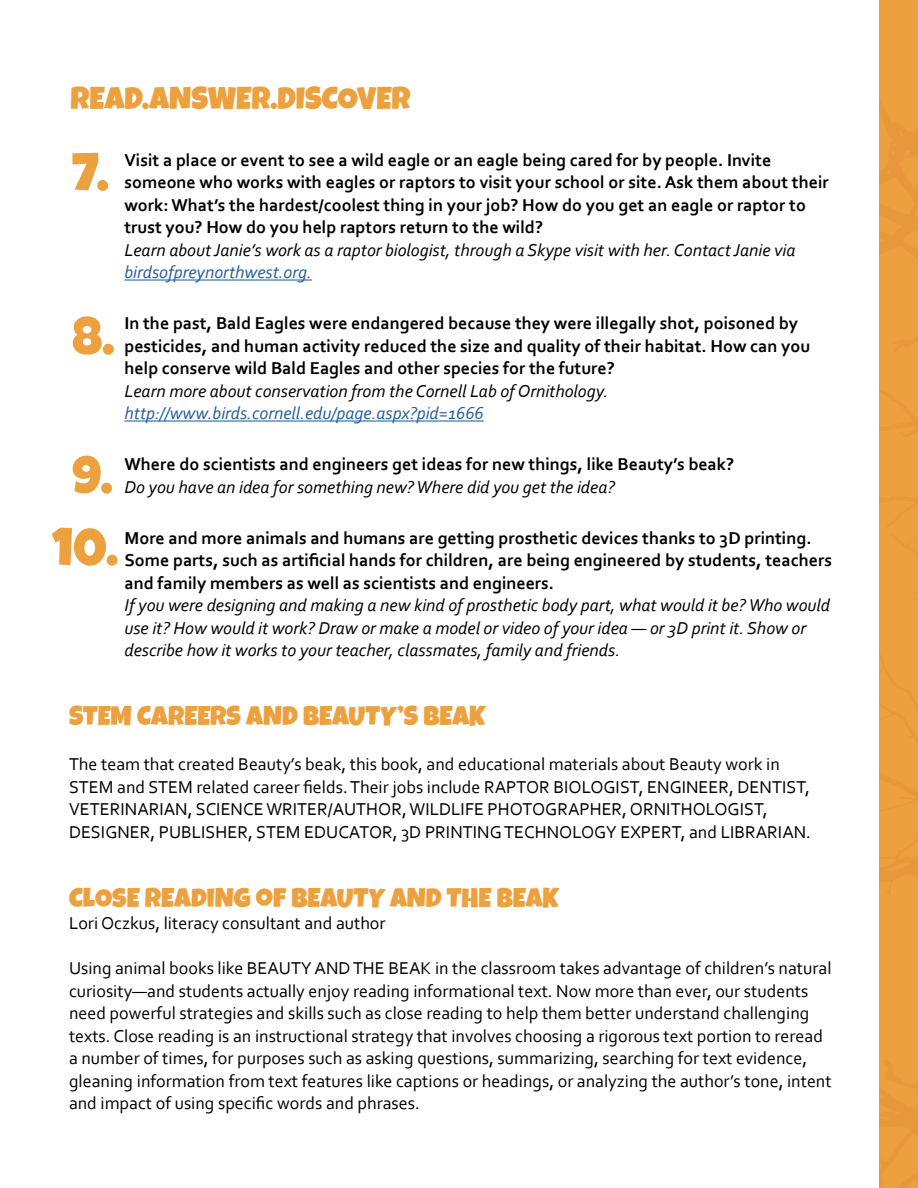
<style>
.page{position:relative;width:918px;height:1188px;background:#fff}
.page>*{position:absolute;margin:0;border:0;box-sizing:border-box;transform-origin:0 0}
.t1{font:53.25px/72px "Luckiest Guy";color:#eda03e;text-align:center}
.t2{font:31.5px "Luckiest Guy";color:#eda03e}
.t3{font:27px "Luckiest Guy";color:#eda03e}
.t4{font:18px/22.5px "Corbel";color:#000}
.t5{font:700 18px/22.5px "Corbel";color:#000}
.t6{font:italic 18px/22.5px "Corbel";color:#000}
.t7{font:italic 18px "Corbel";color:#215e9e}
</style>
<div class="page">
<hr style="left:124px;top:279px;width:188px;height:2px;background:#215e9e">
<hr style="left:124px;top:420px;width:360px;height:2px;background:#215e9e">
<svg style="left:879px;top:0;width:39px;height:1188px;background:#ec9e3d"></svg>
<h2 class="t2" style="left:70px;top:77px;width:342px">READ.ANSWER.DISCOVER</h2>
<h1 class="t1" style="left:72px;top:138px;width:38px">7.</h1>
<p class="t5" style="left:124px;top:148px;width:706px">Visit a place or event to see a wild eagle or an eagle being cared for by people. Invite someone who works with eagles or raptors to visit your school or site. Ask them about their work: What’s the hardest/coolest thing in your job? How do you get an eagle or raptor to trust you? How do you help raptors return to the wild?</p>
<p class="t6" style="left:124px;top:238px;width:673px">Learn about Janie’s work as a raptor biologist, through a Skype visit with her. Contact Janie via</p>
<p class="t7" style="left:124px;top:261px;width:189px">birdsofpreynorthwest.org.</p>
<p class="t5" style="left:124px;top:312px;width:687px">In the past, Bald Eagles were endangered because they were illegally shot, poisoned by pesticides, and human activity reduced the size and quality of their habitat. How can you help conserve wild Bald Eagles and other species for the future?</p>
<p class="t6" style="left:124px;top:379px;width:485px">Learn more about conservation from the Cornell Lab of Ornithology.</p>
<p class="t7" style="left:124px;top:402px;width:361px">http://www.birds.cornell.edu/page.aspx?pid=1666</p>
<p class="t5" style="left:124px;top:453px;width:611px">Where do scientists and engineers get ideas for new things, like Beauty’s beak?</p>
<p class="t6" style="left:124px;top:475px;width:492px">Do you have an idea for something new? Where did you get the idea?</p>
<p class="t5" style="left:124px;top:526px;width:709px">More and more animals and humans are getting prosthetic devices thanks to 3D printing.<br>Some parts, such as artificial hands for children, are being engineered by students, teachers and family members as well as scientists and engineers.</p>
<p class="t6" style="left:124px;top:594px;width:707px">If you were designing and making a new kind of prosthetic body part, what would it be? Who would use it? How would it work? Draw or make a model or video of your idea — or 3D print it. Show or describe how it works to your teacher, classmates, family and friends.</p>
<h1 class="t1" style="left:72px;top:301px;width:44px">8.</h1>
<h1 class="t1" style="left:52px;top:440px;width:67px">9.<br>10.</h1>
<h3 class="t3" style="left:69px;top:698px;width:418px">STEM CAREERS AND BEAUTY’S BEAK</h3>
<p class="t4" style="left:69px;top:753px;width:744px">The team that created Beauty’s beak, this book, and educational materials about Beauty work in STEM and STEM related career fields. Their jobs include RAPTOR BIOLOGIST, ENGINEER, DENTIST, VETERINARIAN, SCIENCE WRITER/AUTHOR, WILDLIFE PHOTOGRAPHER, ORNITHOLOGIST, DESIGNER, PUBLISHER, STEM EDUCATOR, 3D PRINTING TECHNOLOGY EXPERT, and LIBRARIAN.</p>
<h3 class="t3" style="left:69px;top:880px;width:492px">CLOSE READING OF BEAUTY AND THE BEAK</h3>
<p class="t4" style="left:69px;top:912px;width:318px">Lori Oczkus, literacy consultant and author</p>
<p class="t4" style="left:69px;top:957px;width:764px">Using animal books like BEAUTY AND THE BEAK in the classroom takes advantage of children’s natural curiosity—and students actually enjoy reading informational text. Now more than ever, our students need powerful strategies and skills such as close reading to help them better understand challenging texts. Close reading is an instructional strategy that involves choosing a rigorous text portion to reread a number of times, for purposes such as asking questions, summarizing, searching for text evidence, gleaning information from text features like captions or headings, or analyzing the author’s tone, intent and impact of using specific words and phrases.</p>
</div>
